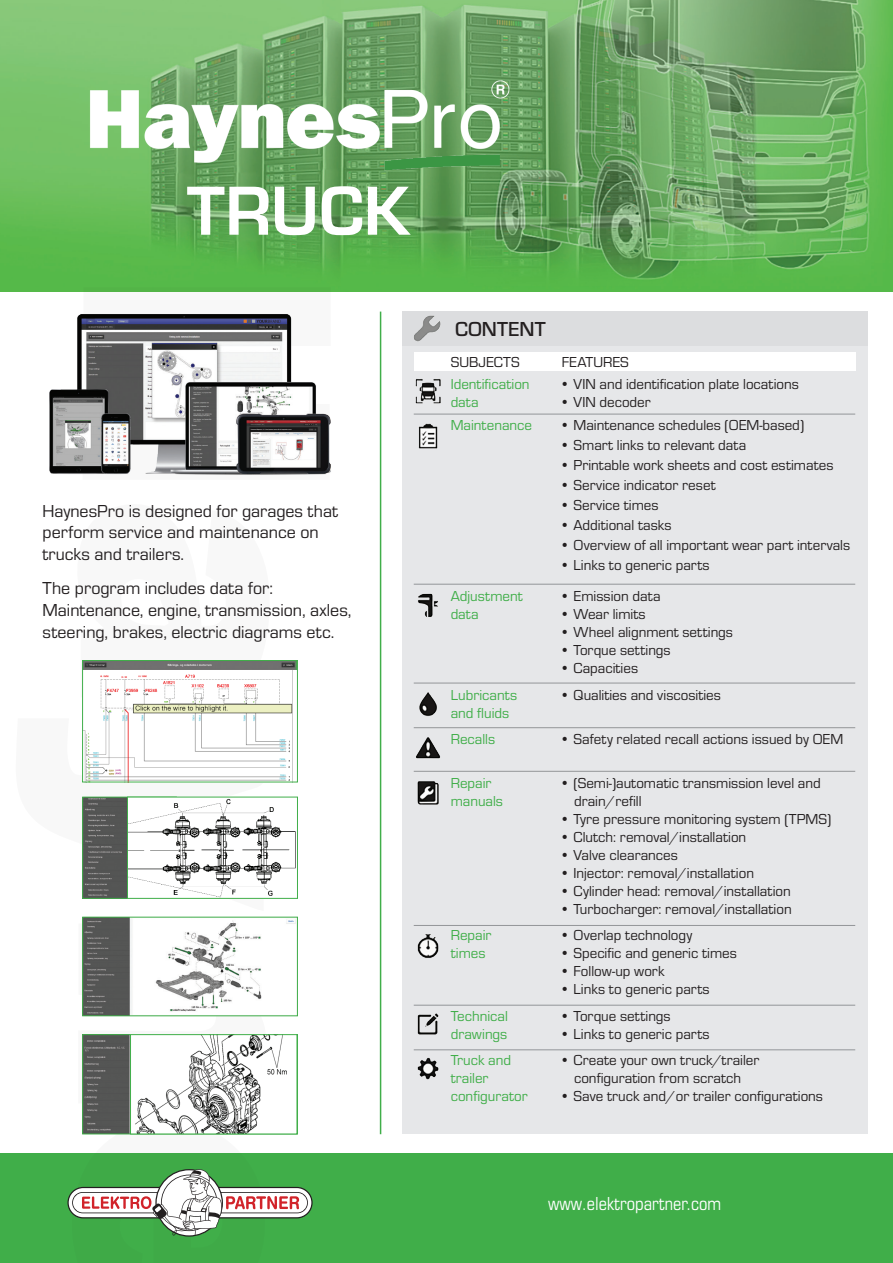
<style>
.page{position:relative;width:893px;height:1263px;background:#fff}
.page>*{position:absolute;margin:0;border:0;box-sizing:border-box;transform-origin:0 0}
.t1{font:700 72px "Eurostile";letter-spacing:-.005em;color:#fff}
.t2{font:500 21px "Eurostile";letter-spacing:.005em;color:#231f20}
.t3{font:18px/21.6px "Eurostile";color:#231f20}
.t4{font:condensed 18px "Eurostile";color:#fff}
.t5{font:15px "Eurostile";color:#231f20}
.t6{font:15px "Eurostile";color:#40ae49}
</style>
<div class="page">
<div style="left:402px;top:346px;width:465px;height:788px;background:#e6e7e9"></div>
<div style="left:402px;top:312px;width:465px;height:34px;background:#dcdddf"></div>
<div style="left:414px;top:353px;width:441px;height:18px;background:#fff"></div>
<img style="left:418px;top:593px;width:20px;height:24px">
<img style="left:419px;top:692px;width:18px;height:24px">
<img style="left:417px;top:1057px;width:22px;height:23px">
<img style="left:418px;top:423px;width:20px;height:26px">
<img style="left:417px;top:1013px;width:22px;height:22px">
<img style="left:417px;top:934px;width:22px;height:24px">
<img style="left:417px;top:781px;width:22px;height:24px">
<img style="left:415px;top:379px;width:26px;height:25px">
<img style="left:416px;top:737px;width:24px;height:22px">
<img style="left:410px;top:311px;width:37px;height:31px">
<hr style="left:414px;top:414px;width:441px;height:1px;background:#939598">
<hr style="left:414px;top:584px;width:441px;height:1px;background:#939598">
<hr style="left:414px;top:683px;width:441px;height:1px;background:#939598">
<hr style="left:414px;top:727px;width:441px;height:1px;background:#939598">
<hr style="left:414px;top:771px;width:441px;height:1px;background:#939598">
<hr style="left:414px;top:925px;width:441px;height:1px;background:#939598">
<hr style="left:414px;top:1005px;width:441px;height:1px;background:#939598">
<hr style="left:414px;top:1049px;width:441px;height:1px;background:#939598">
<div style="left:0;top:1154px;width:893px;height:109px;background:#40ae49"></div>
<img style="left:0;top:0;width:893px;height:291px">
<svg style="left:83px;top:287px;width:248px;height:5px"></svg>
<svg style="left:82px;top:1016px;width:188px;height:1px"></svg>
<svg style="left:82px;top:782px;width:183px;height:117px"></svg>
<img style="left:79px;top:70px;width:439px;height:106px">
<img style="left:49px;top:314px;width:282px;height:161px">
<img style="left:84px;top:799px;width:43px;height:97px">
<div style="left:82px;top:797px;width:95px;height:101px;border:1px solid #40ae49"></div>
<img style="left:129px;top:799px;width:167px;height:97px">
<div style="left:127px;top:797px;width:171px;height:101px;border:1px solid #40ae49"></div>
<img style="left:84px;top:919px;width:212px;height:95px">
<div style="left:82px;top:917px;width:216px;height:99px;border:1px solid #40ae49"></div>
<img style="left:84px;top:662px;width:210px;height:9px">
<img style="left:84px;top:671px;width:209px;height:109px">
<div style="left:82px;top:660px;width:216px;height:122px;border:1px solid #40ae49"></div>
<img style="left:84px;top:1036px;width:46px;height:80px">
<img style="left:137px;top:1036px;width:150px;height:80px">
<div style="left:130px;top:1034px;width:167px;height:100px;border:1px solid #40ae49"></div>
<hr style="left:380px;top:312px;width:1px;height:822px;background:#40ae49">
<svg style="left:67px;top:1116px;width:246px;height:121px"></svg>
<p class="t1" style="left:187px;top:159px;width:225px">TRUCK</p>
<p class="t3" style="left:43px;top:499px;width:297px">HaynesPro is designed for garages that perform service and maintenance on trucks and trailers.</p>
<p class="t3" style="left:43px;top:577px;width:232px">The program includes data for:</p>
<p class="t3" style="left:43px;top:598px;width:310px">Maintenance, engine, transmission, axles, steering, brakes, electric diagrams etc.</p>
<p class="t2" style="left:455px;top:314px;width:92px">CONTENT</p>
<p class="t5" style="left:451px;top:352px;width:71px">SUBJECTS</p>
<p class="t5" style="left:562px;top:352px;width:69px">FEATURES</p>
<p class="t6" style="left:451px;top:374px;width:80px">Identification</p>
<p class="t5" style="left:560px;top:374px;width:241px">• VIN and identification plate locations</p>
<p class="t6" style="left:451px;top:392px;width:29px">data</p>
<p class="t5" style="left:560px;top:392px;width:92px">• VIN decoder</p>
<p class="t6" style="left:451px;top:414px;width:83px">Maintenance</p>
<p class="t5" style="left:560px;top:414px;width:246px">• Maintenance schedules (OEM-based)</p>
<p class="t5" style="left:560px;top:434px;width:188px">• Smart links to relevant data</p>
<p class="t5" style="left:560px;top:455px;width:275px">• Printable work sheets and cost estimates</p>
<p class="t5" style="left:560px;top:475px;width:157px">• Service indicator reset</p>
<p class="t5" style="left:560px;top:495px;width:100px">• Service times</p>
<p class="t5" style="left:560px;top:515px;width:113px">• Additional tasks</p>
<p class="t5" style="left:560px;top:535px;width:292px">• Overview of all important wear part intervals</p>
<p class="t5" style="left:560px;top:555px;width:151px">• Links to generic parts</p>
<p class="t6" style="left:451px;top:586px;width:73px">Adjustment</p>
<p class="t5" style="left:560px;top:586px;width:102px">• Emission data</p>
<p class="t6" style="left:451px;top:604px;width:29px">data</p>
<p class="t5" style="left:560px;top:604px;width:87px">• Wear limits</p>
<p class="t5" style="left:560px;top:622px;width:175px">• Wheel alignment settings</p>
<p class="t5" style="left:560px;top:640px;width:112px">• Torque settings</p>
<p class="t5" style="left:560px;top:658px;width:80px">• Capacities</p>
<p class="t6" style="left:451px;top:684px;width:68px">Lubricants</p>
<p class="t5" style="left:560px;top:684px;width:163px">• Qualities and viscosities</p>
<p class="t6" style="left:451px;top:702px;width:60px">and fluids</p>
<p class="t6" style="left:451px;top:729px;width:46px">Recalls</p>
<p class="t5" style="left:560px;top:729px;width:285px">• Safety related recall actions issued by OEM</p>
<p class="t6" style="left:451px;top:772px;width:42px">Repair</p>
<p class="t5" style="left:560px;top:772px;width:262px">• (Semi-)automatic transmission level and</p>
<p class="t6" style="left:451px;top:790px;width:54px">manuals</p>
<p class="t5" style="left:574px;top:790px;width:69px">drain/refill</p>
<p class="t5" style="left:560px;top:808px;width:273px">• Tyre pressure monitoring system (TPMS)</p>
<p class="t5" style="left:560px;top:826px;width:188px">• Clutch: removal/installation</p>
<p class="t5" style="left:560px;top:844px;width:120px">• Valve clearances</p>
<p class="t5" style="left:560px;top:862px;width:196px">• Injector: removal/installation</p>
<p class="t5" style="left:560px;top:880px;width:233px">• Cylinder head: removal/installation</p>
<p class="t5" style="left:560px;top:898px;width:233px">• Turbocharger: removal/installation</p>
<p class="t6" style="left:451px;top:925px;width:42px">Repair</p>
<p class="t5" style="left:560px;top:925px;width:134px">• Overlap technology</p>
<p class="t6" style="left:451px;top:943px;width:36px">times</p>
<p class="t5" style="left:560px;top:943px;width:179px">• Specific and generic times</p>
<p class="t5" style="left:560px;top:961px;width:106px">• Follow-up work</p>
<p class="t5" style="left:560px;top:979px;width:151px">• Links to generic parts</p>
<p class="t6" style="left:451px;top:1005px;width:59px">Technical</p>
<p class="t5" style="left:560px;top:1005px;width:112px">• Torque settings</p>
<p class="t6" style="left:451px;top:1023px;width:58px">drawings</p>
<p class="t5" style="left:560px;top:1023px;width:151px">• Links to generic parts</p>
<p class="t6" style="left:451px;top:1050px;width:62px">Truck and</p>
<p class="t5" style="left:560px;top:1050px;width:201px">• Create your own truck/trailer</p>
<p class="t6" style="left:451px;top:1068px;width:39px">trailer</p>
<p class="t5" style="left:574px;top:1068px;width:169px">configuration from scratch</p>
<p class="t6" style="left:451px;top:1086px;width:78px">configurator</p>
<p class="t5" style="left:560px;top:1086px;width:265px">• Save truck and/or trailer configurations</p>
<p class="t4" style="left:548px;top:1193px;width:175px">www.elektropartner.com</p>
</div>
